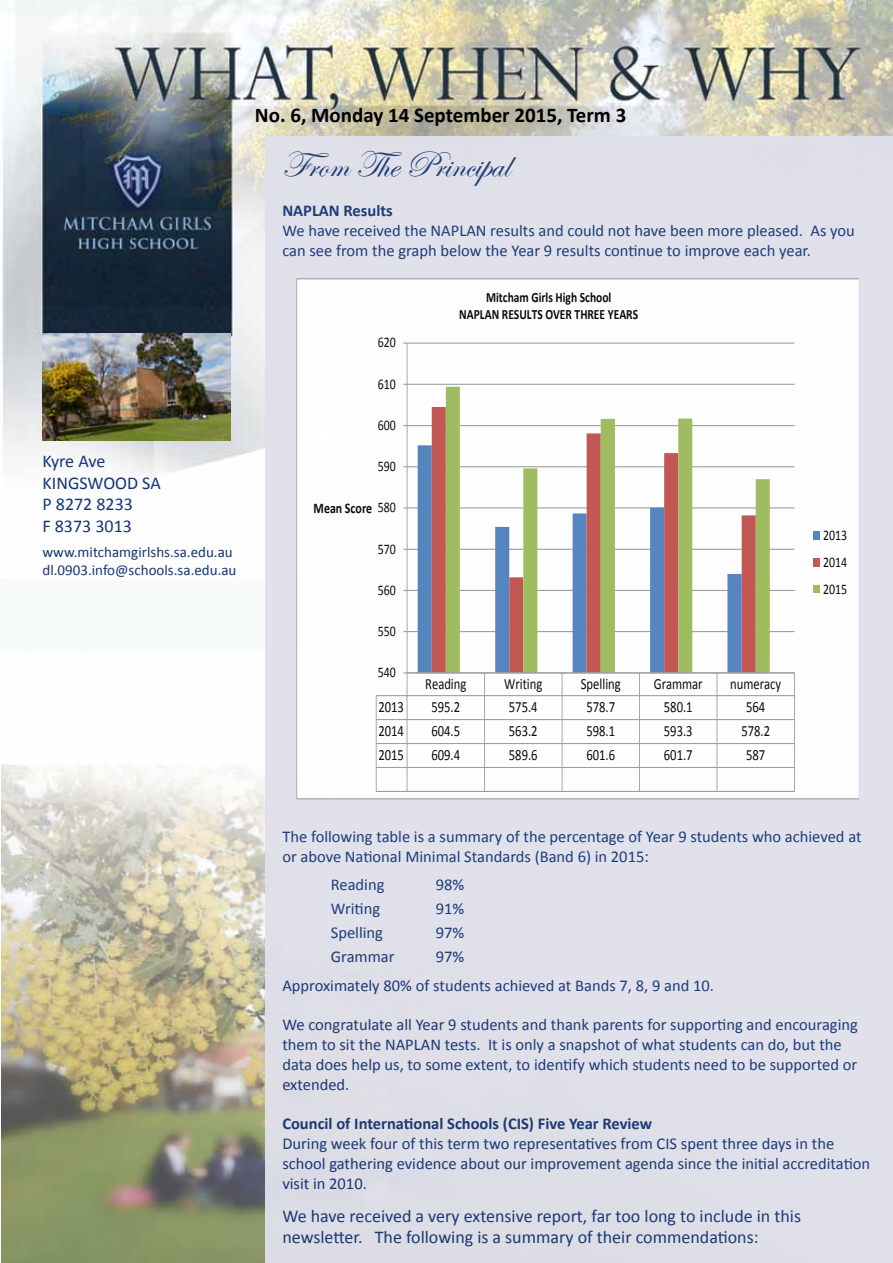
<style>
.page{position:relative;width:893px;height:1263px;background:#fff}
.page>*{position:absolute;margin:0;border:0;box-sizing:border-box;transform-origin:0 0}
.t1{font:37.5px "Edwardian Script ITC";color:#143574}
.t2{font:700 21px "Calibri";color:#000}
.t3{font:18px/21.6px "Calibri";color:#143574}
.t4{font:16.5px/19.8px "Calibri";color:#143574}
.t5{font:700 16.5px "Calibri";color:#143574}
.t6{font:15.6px "Calibri";letter-spacing:-.005em;color:#000;scale:.81 1}
.t7{font:15px/18px "Calibri";color:#143574}
.t8{font:14.7px/26.7px "Calibri";color:#000;text-align:justify;scale:.81 1}
.t9{font:700 14.7px "Calibri";letter-spacing:.005em;color:#000;scale:.81 1}
.t10{font:700 14.25px/17.4px "Calibri";color:#000;text-align:center;scale:.81 1}
.s1{font-weight:400}
</style>
<div class="page">
<img style="left:1px;top:764px;width:264px;height:499px">
<img style="left:2px;top:0;width:891px;height:477px">
<img style="left:43px;top:334px;width:188px;height:106px">
<div style="left:265px;top:136px;width:628px;height:1127px;background:#e0e0eb"></div>
<div style="left:297px;top:279px;width:562px;height:520px;background:#fff"></div>
<hr style="left:407px;top:631px;width:387px;height:1px;background:#989a9d">
<hr style="left:407px;top:590px;width:387px;height:1px;background:#989a9d">
<hr style="left:407px;top:549px;width:387px;height:1px;background:#989a9d">
<hr style="left:407px;top:507px;width:387px;height:1px;background:#989a9d">
<hr style="left:407px;top:466px;width:387px;height:1px;background:#989a9d">
<hr style="left:407px;top:425px;width:387px;height:1px;background:#989a9d">
<hr style="left:407px;top:384px;width:387px;height:1px;background:#989a9d">
<hr style="left:407px;top:343px;width:387px;height:1px;background:#989a9d">
<svg style="left:418px;top:445px;width:14px;height:227px;background:#5a86bd"></svg>
<svg style="left:432px;top:407px;width:14px;height:265px;background:#c25955"></svg>
<svg style="left:446px;top:387px;width:324px;height:285px"></svg>
<hr style="left:407px;top:343px;width:1px;height:330px;background:#989a9d">
<svg style="left:375px;top:672px;width:420px;height:120px"></svg>
<div style="left:814px;top:532px;width:6px;height:8px;background:#5686bf"></div>
<div style="left:814px;top:559px;width:6px;height:8px;background:#c25754"></div>
<div style="left:814px;top:585px;width:6px;height:8px;background:#9bbb59"></div>
<p class="t3" style="left:43px;top:450px;width:120px">Kyre Ave<br>KINGSWOOD SA<br>P 8272 8233<br>F 8373 3013</p>
<p class="t7" style="left:43px;top:543px;width:195px">www.mitchamgirlshs.sa.edu.au dl.0903.info@schools.sa.edu.au</p>
<p class="t2" style="left:255px;top:102px;width:373px">No. 6, Monday 14 September 2015, Term 3</p>
<h1 class="t1" style="left:282px;top:144px;width:229px">From The Principal</h1>
<p class="t5" style="left:282px;top:200px;width:112px">NAPLAN Results</p>
<p class="t4" style="left:282px;top:220px;width:574px">We have received the NAPLAN results and could not have been more pleased. As you can see from the graph below the Year 9 results continue to improve each year.</p>
<p class="t8" style="left:378px;top:329px;width:24px">620</p>
<p class="t8" style="left:378px;top:370px;width:24px">610</p>
<p class="t8" style="left:378px;top:412px;width:24px">600</p>
<p class="t8" style="left:378px;top:453px;width:24px">590</p>
<p class="t9" style="left:314px;top:499px;width:103px">Mean Score <span class="s1">580</span></p>
<p class="t8" style="left:378px;top:535px;width:24px">570</p>
<p class="t8" style="left:378px;top:577px;width:24px">560</p>
<p class="t8" style="left:378px;top:618px;width:24px">550</p>
<p class="t8" style="left:378px;top:659px;width:24px">540</p>
<p class="t10" style="left:459px;top:288px;width:222px">Mitcham Girls High School<br>NAPLAN RESULTS OVER THREE YEARS</p>
<p class="t6" style="left:425px;top:674px;width:52px">Reading</p>
<p class="t6" style="left:504px;top:674px;width:49px">Writing</p>
<p class="t6" style="left:581px;top:674px;width:51px">Spelling</p>
<p class="t6" style="left:654px;top:674px;width:62px">Grammar</p>
<p class="t6" style="left:730px;top:674px;width:64px">numeracy</p>
<p class="t6" style="left:378px;top:697px;width:33px">2013</p>
<p class="t6" style="left:431px;top:697px;width:37px">595.2</p>
<p class="t6" style="left:509px;top:697px;width:37px">575.4</p>
<p class="t6" style="left:586px;top:697px;width:37px">578.7</p>
<p class="t6" style="left:664px;top:697px;width:37px">580.1</p>
<p class="t6" style="left:746px;top:697px;width:25px">564</p>
<p class="t6" style="left:378px;top:721px;width:33px">2014</p>
<p class="t6" style="left:431px;top:721px;width:37px">604.5</p>
<p class="t6" style="left:509px;top:721px;width:37px">563.2</p>
<p class="t6" style="left:586px;top:721px;width:37px">598.1</p>
<p class="t6" style="left:664px;top:721px;width:37px">593.3</p>
<p class="t6" style="left:741px;top:721px;width:37px">578.2</p>
<p class="t6" style="left:378px;top:745px;width:33px">2015</p>
<p class="t6" style="left:431px;top:745px;width:37px">609.4</p>
<p class="t6" style="left:509px;top:745px;width:37px">589.6</p>
<p class="t6" style="left:586px;top:745px;width:37px">601.6</p>
<p class="t6" style="left:664px;top:745px;width:37px">601.7</p>
<p class="t6" style="left:746px;top:745px;width:25px">587</p>
<p class="t8" style="left:823px;top:522px;width:31px">2013<br>2014<br>2015</p>
<p class="t4" style="left:282px;top:826px;width:581px">The following table is a summary of the percentage of Year 9 students who achieved at or above National Minimal Standards (Band 6) in 2015:</p>
<p class="t4" style="left:331px;top:875px;width:55px">Reading</p>
<p class="t4" style="left:436px;top:875px;width:30px">98%</p>
<p class="t4" style="left:331px;top:899px;width:51px">Writing</p>
<p class="t4" style="left:436px;top:899px;width:30px">91%</p>
<p class="t4" style="left:331px;top:923px;width:54px">Spelling</p>
<p class="t4" style="left:436px;top:923px;width:30px">97%</p>
<p class="t4" style="left:331px;top:947px;width:65px">Grammar</p>
<p class="t4" style="left:282px;top:942px;width:433px;line-height:28.3px;text-indent:153px">97%<br>Approximately 80% of students achieved at Bands 7, 8, 9 and 10.</p>
<p class="t4" style="left:282px;top:1015px;width:577px">We congratulate all Year 9 students and thank parents for supporting and encouraging them to sit the NAPLAN tests. It is only a snapshot of what students can do, but the data does help us, to some extent, to identify which students need to be supported or extended.</p>
<p class="t5" style="left:282px;top:1113px;width:371px">Council of International Schools (CIS) Five Year Review</p>
<p class="t4" style="left:282px;top:1133px;width:589px">During week four of this term two representatives from CIS spent three days in the school gathering evidence about our improvement agenda since the initial accreditation visit in 2010.</p>
<p class="t3" style="left:282px;top:1205px;width:520px;line-height:20.7px">We have received a very extensive report, far too long to include in this newsletter. The following is a summary of their commendations:</p>
</div>
